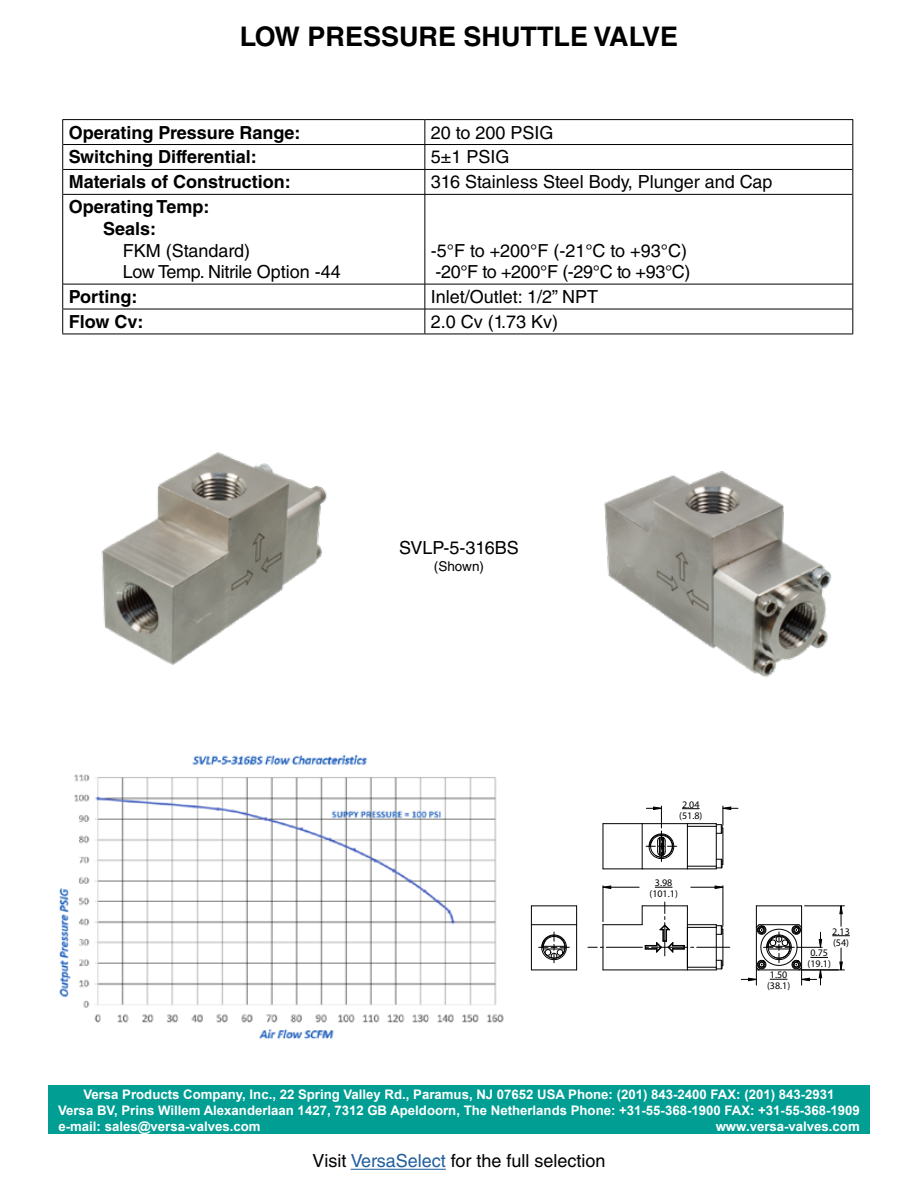
<style>
.page{position:relative;width:918px;height:1188px;background:#fff}
.page>*{position:absolute;margin:0;border:0;box-sizing:border-box;transform-origin:0 0}
.t1{font:700 27px "Helvetica LT Std";color:#000}
.t2{font:18px/21.6px "Helvetica LT Std";color:#000}
.t3{font:700 18px/21.6px "Helvetica LT Std";color:#000}
.t4{font:18px/21.6px "Helvetica LT Std";letter-spacing:-.02em;color:#000}
.t5{font:13.5px "Helvetica LT Std";color:#000}
.t6{font:700 13.2px/15.9px "Arial";color:#fff}
.t7{font:10.05px/10.9px "Myriad Pro";color:#000}
.s1{color:#215e9e}
</style>
<div class="page">
<div style="left:48px;top:1086px;width:822px;height:48px;background:#019e93"></div>
<hr style="left:351px;top:1169px;width:95px;height:1px;background:#215e9e">
<hr style="left:62px;top:119px;width:363px;height:1px;background:#000">
<hr style="left:425px;top:119px;width:428px;height:1px;background:#000">
<svg style="left:62px;top:120px;width:1px;height:74px"></svg>
<svg style="left:852px;top:120px;width:1px;height:74px"></svg>
<hr style="left:62px;top:194px;width:1px;height:90px;background:#000">
<hr style="left:852px;top:194px;width:1px;height:90px;background:#000">
<hr style="left:62px;top:309px;width:363px;height:1px;background:#000">
<svg style="left:62px;top:284px;width:1px;height:50px"></svg>
<hr style="left:425px;top:309px;width:428px;height:1px;background:#000">
<svg style="left:852px;top:284px;width:1px;height:50px"></svg>
<hr style="left:62px;top:334px;width:363px;height:1px;background:#000">
<hr style="left:425px;top:334px;width:428px;height:1px;background:#000">
<hr style="left:63px;top:144px;width:362px;height:1px;background:#000">
<hr style="left:425px;top:144px;width:427px;height:1px;background:#000">
<hr style="left:63px;top:169px;width:362px;height:1px;background:#000">
<hr style="left:425px;top:169px;width:427px;height:1px;background:#000">
<svg style="left:425px;top:120px;width:1px;height:74px"></svg>
<hr style="left:63px;top:194px;width:362px;height:1px;background:#000">
<hr style="left:425px;top:194px;width:427px;height:1px;background:#000">
<hr style="left:425px;top:195px;width:1px;height:89px;background:#000">
<hr style="left:63px;top:284px;width:362px;height:1px;background:#000">
<hr style="left:425px;top:284px;width:427px;height:1px;background:#000">
<svg style="left:425px;top:284px;width:1px;height:50px"></svg>
<img style="left:604px;top:471px;width:228px;height:207px">
<img style="left:101px;top:452px;width:226px;height:213px">
<img style="left:59px;top:754px;width:445px;height:285px">
<hr style="left:603px;top:869px;width:39px;height:1px;background:#000">
<hr style="left:603px;top:824px;width:1px;height:45px;background:#000">
<hr style="left:642px;top:824px;width:1px;height:45px;background:#000">
<hr style="left:642px;top:869px;width:45px;height:1px;background:#000">
<svg style="left:531px;top:907px;width:1px;height:17px"></svg>
<svg style="left:576px;top:907px;width:1px;height:17px"></svg>
<hr style="left:531px;top:906px;width:46px;height:1px;background:#000">
<hr style="left:531px;top:970px;width:46px;height:1px;background:#000">
<hr style="left:531px;top:925px;width:1px;height:45px;background:#000">
<hr style="left:576px;top:925px;width:1px;height:45px;background:#000">
<hr style="left:531px;top:924px;width:46px;height:1px;background:#000">
<svg style="left:539px;top:932px;width:30px;height:31px"></svg>
<hr style="left:603px;top:823px;width:39px;height:1px;background:#000">
<hr style="left:642px;top:823px;width:45px;height:1px;background:#000">
<hr style="left:691px;top:887px;width:32px;height:1px;background:#000">
<hr style="left:603px;top:887px;width:36px;height:1px;background:#000">
<svg style="left:715px;top:886px;width:8px;height:3px"></svg>
<svg style="left:602px;top:886px;width:9px;height:3px"></svg>
<svg style="left:655px;top:887px;width:17px;height:1px"></svg>
<svg style="left:588px;top:902px;width:142px;height:69px"></svg>
<hr style="left:723px;top:886px;width:1px;height:40px;background:#000">
<hr style="left:603px;top:886px;width:1px;height:36px;background:#000">
<svg style="left:741px;top:905px;width:109px;height:80px"></svg>
<svg style="left:646px;top:806px;width:92px;height:64px"></svg>
<h1 class="t1" style="left:240px;top:20px;width:440px">LOW PRESSURE SHUTTLE VALVE</h1>
<h2 class="t3" style="left:69px;top:121px;width:233px">Operating Pressure Range:</h2>
<h2 class="t2" style="left:431px;top:121px;width:124px">20 to 200 PSIG</h2>
<h2 class="t3" style="left:69px;top:146px;width:189px">Switching Differential:</h2>
<h2 class="t2" style="left:431px;top:146px;width:80px">5±1 PSIG</h2>
<h2 class="t3" style="left:69px;top:171px;width:224px">Materials of Construction:</h2>
<h2 class="t2" style="left:431px;top:171px;width:343px">316 Stainless Steel Body, Plunger and Cap</h2>
<h2 class="t3" style="left:103px;top:196px;width:108px;text-indent:-35px">Operating Temp:<br>Seals:</h2>
<h2 class="t2" style="left:123px;top:239px;width:220px">FKM (Standard)<br>Low Temp. Nitrile Option -44</h2>
<h2 class="t4" style="left:431px;top:239px;width:261px">-5°F to +200°F (-21°C to +93°C) -20°F to +200°F (-29°C to +93°C)</h2>
<h2 class="t3" style="left:69px;top:286px;width:70px">Porting:</h2>
<h2 class="t2" style="left:431px;top:286px;width:169px">Inlet/Outlet: 1/2” NPT</h2>
<h2 class="t3" style="left:69px;top:311px;width:76px">Flow Cv:</h2>
<h2 class="t2" style="left:431px;top:311px;width:129px">2.0 Cv (1.73 Kv)</h2>
<h2 class="t2" style="left:399px;top:537px;width:121px">SVLP-5-316BS</h2>
<p class="t5" style="left:434px;top:558px;width:52px">(Shown)</p>
<p class="t7" style="left:679px;top:799px;width:25px">2.04 (51.8)</p>
<p class="t7" style="left:649px;top:877px;width:30px;text-align:center">3.98 (101.1)</p>
<p class="t7" style="left:767px;top:969px;width:25px">1.50 (38.1)</p>
<p class="t7" style="left:832px;top:926px;width:19px">2.13 (54)</p>
<p class="t7" style="left:808px;top:947px;width:25px">0.75 (19.1)</p>
<p class="t6" style="left:58px;top:1086px;width:803px;text-indent:25px">Versa Products Company, Inc., 22 Spring Valley Rd., Paramus, NJ 07652 USA Phone: (201) 843-2400 FAX: (201) 843-2931<br>Versa BV, Prins Willem Alexanderlaan 1427, 7312 GB Apeldoorn, The Netherlands Phone: +31-55-368-1900 FAX: +31-55-368-1909 e-mail: sales@versa-valves.com</p>
<p class="t6" style="left:716px;top:1118px;width:146px">www.versa-valves.com</p>
<h2 class="t2" style="left:313px;top:1150px;width:294px">Visit <span class="s1">VersaSelect</span> for the full selection</h2>
</div>
